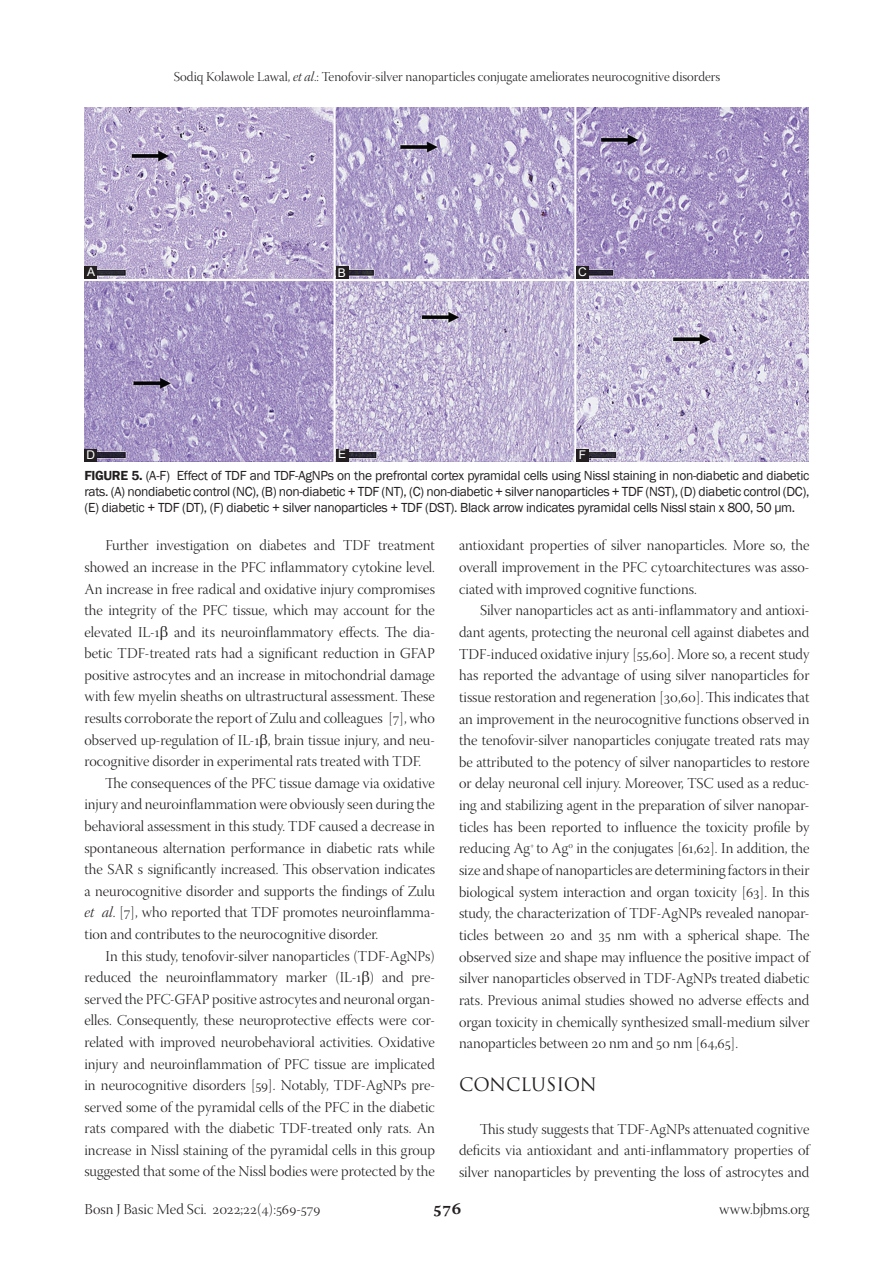
<style>
.page{position:relative;width:894px;height:1263px;background:#fff}
.page>*{position:absolute;margin:0;border:0;box-sizing:border-box;transform-origin:0 0}
.t1{font:18px "Trajan Pro";letter-spacing:-.01em;color:#231f20}
.t2{font:600 18px "Warnock Pro";color:#231f20}
.TX{font:15px/21.6px "Warnock Pro Light Disp";color:#231f20;text-align:justify}
.FGC{font:13.5px/16.2px "Franklin Gothic";letter-spacing:-.025em;color:#231f20;text-align:justify}
.t3{font:13.5px "Warnock Pro Light Disp";color:#231f20}
.LABEL{font:12px "Arial";color:#fff}
.s1{font-family:"Warnock Pro Light It Disp"}
.s2{font-weight:600}
</style>
<div class="page">
<img style="left:84px;top:107px;width:723px;height:354px">
<div style="left:84px;top:449px;width:13px;height:12px;background:#231f20"></div>
<div style="left:576px;top:266px;width:12px;height:13px;background:#231f20"></div>
<div style="left:335px;top:266px;width:13px;height:13px;background:#231f20"></div>
<div style="left:575px;top:448px;width:13px;height:13px;background:#231f20"></div>
<div style="left:84px;top:266px;width:13px;height:13px;background:#231f20"></div>
<div style="left:335px;top:448px;width:13px;height:13px;background:#231f20"></div>
<p class="LABEL" style="left:87px;top:263px;width:10px">A</p>
<p class="LABEL" style="left:86px;top:447px;width:10px">D</p>
<p class="t3" style="left:174px;top:70px;width:547px">Sodiq Kolawole Lawal, <span class="s1">et al</span>.: Tenofovir-silver nanoparticles conjugate ameliorates neurocognitive disorders</p>
<p class="LABEL" style="left:338px;top:264px;width:10px">B</p>
<p class="LABEL" style="left:578px;top:263px;width:10px">C</p>
<p class="LABEL" style="left:338px;top:446px;width:10px">E</p>
<p class="LABEL" style="left:578px;top:447px;width:9px">F</p>
<p class="FGC" style="left:84px;top:467px;width:726px"><span class="s2">FIGURE 5.</span> (A-F) Effect of TDF and TDF-AgNPs on the prefrontal cortex pyramidal cells using Nissl staining in non-diabetic and diabetic rats. (A) nondiabetic control (NC), (B) non-diabetic + TDF (NT), (C) non-diabetic + silver nanoparticles + TDF (NST), (D) diabetic control (DC), (E) diabetic + TDF (DT), (F) diabetic + silver nanoparticles + TDF (DST). Black arrow indicates pyramidal cells Nissl stain x 800, 50 µm.</p>
<p class="TX" style="left:84px;top:536px;width:352px;text-indent:21px">Further investigation on diabetes and TDF treatment showed an increase in the PFC inflammatory cytokine level.<br>An increase in free radical and oxidative injury compromises the integrity of the PFC tissue, which may account for the elevated IL-1 and its neuroinflammatory effects. The dia&shy;betic TDF-treated rats had a significant reduction in GFAP positive astrocytes and an increase in mitochondrial damage with few myelin sheaths on ultrastructural assessment. These results corroborate the report of Zulu and colleagues [7], who observed up-regulation of IL-1 , brain tissue injury, and neu&shy;rocognitive disorder in experimental rats treated with TDF.</p>
<p class="TX" style="left:84px;top:773px;width:352px;text-indent:21px">The consequences of the PFC tissue damage via oxidative injury and neuroinflammation were obviously seen during the behavioral assessment in this study. TDF caused a decrease in spontaneous alternation performance in diabetic rats while the SAR s significantly increased. This observation indicates a neurocognitive disorder and supports the findings of Zulu <span class="s1">et al</span>. [7], who reported that TDF promotes neuroinflamma&shy;tion and contributes to the neurocognitive disorder.</p>
<p class="TX" style="left:84px;top:946px;width:352px;text-indent:21px">In this study, tenofovir-silver nanoparticles (TDF-AgNPs) reduced the neuroinflammatory marker (IL-1 ) and pre&shy;served the PFC-GFAP positive astrocytes and neuronal organ&shy;elles. Consequently, these neuroprotective effects were cor&shy;related with improved neurobehavioral activities. Oxidative injury and neuroinflammation of PFC tissue are implicated in neurocognitive disorders [59]. Notably, TDF-AgNPs pre&shy;served some of the pyramidal cells of the PFC in the diabetic rats compared with the diabetic TDF-treated only rats. An increase in Nissl staining of the pyramidal cells in this group suggested that some of the Nissl bodies were protected by the</p>
<p class="TX" style="left:459px;top:536px;width:352px">antioxidant properties of silver nanoparticles. More so, the overall improvement in the PFC cytoarchitectures was asso&shy;ciated with improved cognitive functions.</p>
<p class="TX" style="left:459px;top:601px;width:352px;text-indent:21px">Silver nanoparticles act as anti-inflammatory and antioxi&shy;dant agents, protecting the neuronal cell against diabetes and TDF-induced oxidative injury [55,60]. More so, a recent study has reported the advantage of using silver nanoparticles for tissue restoration and regeneration [30,60]. This indicates that an improvement in the neurocognitive functions observed in the tenofovir-silver nanoparticles conjugate treated rats may be attributed to the potency of silver nanoparticles to restore or delay neuronal cell injury. Moreover, TSC used as a reduc&shy;ing and stabilizing agent in the preparation of silver nanopar&shy;ticles has been reported to influence the toxicity profile by reducing Ag<sup>+</sup> to Ag<sup>0</sup> in the conjugates [61,62]. In addition, the size and shape of nanoparticles are determining factors in their biological system interaction and organ toxicity [63]. In this study, the characterization of TDF-AgNPs revealed nanopar&shy;ticles between 20 and 35 nm with a spherical shape. The observed size and shape may influence the positive impact of silver nanoparticles observed in TDF-AgNPs treated diabetic rats. Previous animal studies showed no adverse effects and organ toxicity in chemically synthesized small-medium silver nanoparticles between 20 nm and 50 nm [64,65].</p>
<h1 class="t1" style="left:459px;top:1072px;width:139px">CONCLUSION</h1>
<p class="TX" style="left:459px;top:1119px;width:352px;text-indent:21px">This study suggests that TDF-AgNPs attenuated cognitive deficits via antioxidant and anti-inflammatory properties of silver nanoparticles by preventing the loss of astrocytes and</p>
<p class="TX" style="left:84px;top:1200px;width:237px">Bosn J Basic Med Sci. 2022;22(4):569-579</p>
<p class="t2" style="left:432px;top:1197px;width:30px">576</p>
<p class="TX" style="left:719px;top:1200px;width:92px">www.bjbms.org</p>
</div>
